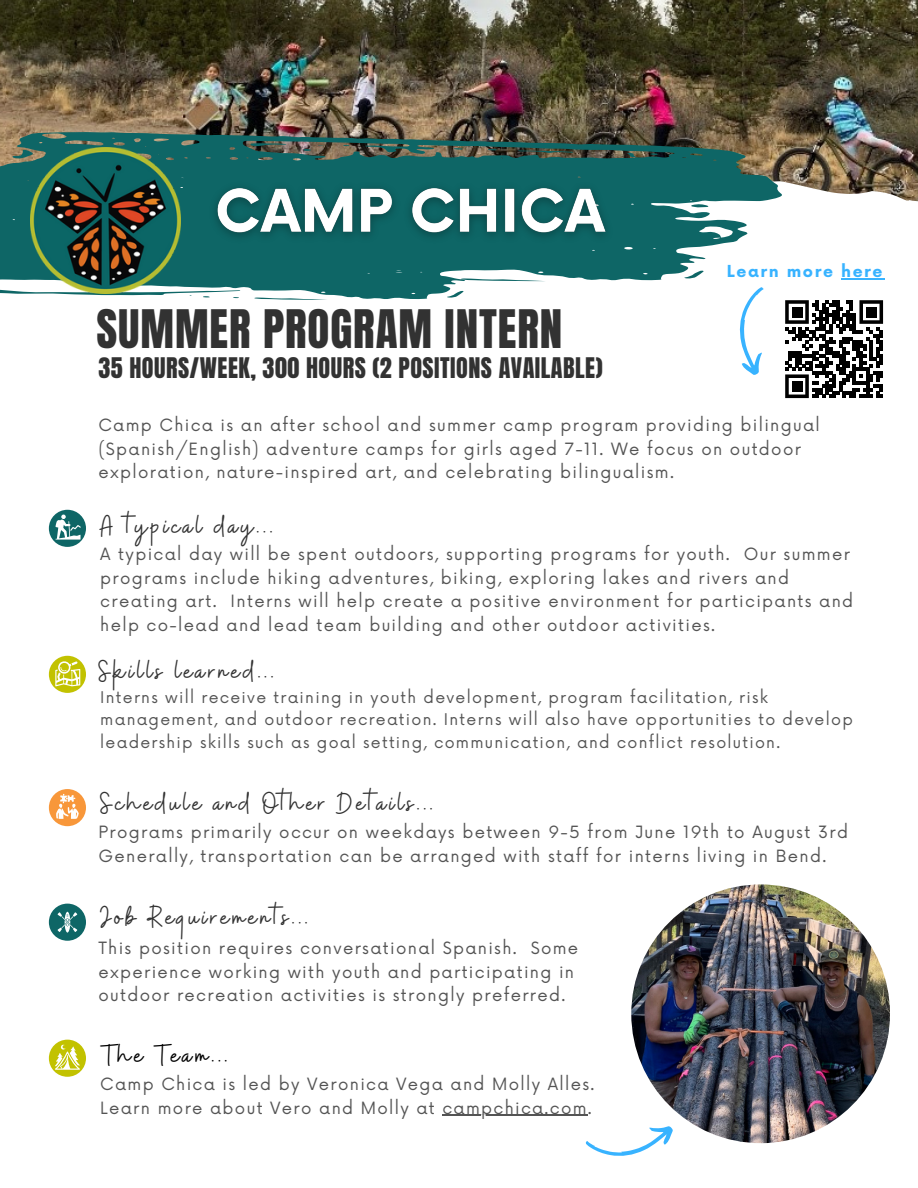
<style>
.page{position:relative;width:918px;height:1188px;background:#fff}
.page>*{position:absolute;margin:0;border:0;box-sizing:border-box;transform-origin:0 0}
.t1{font:45.15px "Anton";letter-spacing:.02em;color:#323232}
.t2{font:31.05px "Buffalo";letter-spacing:.1em;color:#323232}
.t3{font:31.05px "Buffalo";letter-spacing:.1em;color:#000}
.t4{font:24.15px "Anton";letter-spacing:.02em;color:#323232}
.t5{font:16.5px/23.7px "Now";letter-spacing:.08em;color:#545454}
.t6{font:700 16.2px "Now";letter-spacing:.1em;color:#38b3ff}
.t7{font:15.75px/22.5px "Now";letter-spacing:.08em;color:#545454}
</style>
<div class="page">
<img style="left:0;top:0;width:918px;height:202px">
<svg style="left:0;top:129px;width:784px;height:152px;background:#527b74"></svg>
<svg style="left:533px;top:278px;width:13px;height:4px"></svg>
<svg style="left:12px;top:150px;width:19px;height:9px"></svg>
<svg style="left:684px;top:270px;width:20px;height:9px"></svg>
<svg style="left:691px;top:204px;width:18px;height:4px"></svg>
<svg style="left:250px;top:143px;width:36px;height:4px"></svg>
<svg style="left:518px;top:150px;width:55px;height:3px"></svg>
<svg style="left:627px;top:153px;width:10px;height:4px"></svg>
<svg style="left:454px;top:148px;width:9px;height:2px"></svg>
<svg style="left:303px;top:149px;width:8px;height:2px"></svg>
<svg style="left:650px;top:153px;width:8px;height:2px"></svg>
<svg style="left:0;top:169px;width:533px;height:130px;fill:#0e6666"></svg>
<svg style="left:254px;top:297px;width:74px;height:3px"></svg>
<svg style="left:447px;top:291px;width:17px;height:7px"></svg>
<svg style="left:203px;top:296px;width:7px;height:2px"></svg>
<div style="left:49px;top:510px;width:37px;height:37px;background:#0e6666;border-radius:50%"></div>
<svg style="left:55px;top:515px;width:26px;height:25px"></svg>
<div style="left:49px;top:656px;width:37px;height:37px;background:#c2c200;border-radius:50%"></div>
<svg style="left:55px;top:661px;width:25px;height:25px"></svg>
<div style="left:49px;top:789px;width:37px;height:37px;background:#f8973a;border-radius:50%"></div>
<svg style="left:56px;top:793px;width:23px;height:26px"></svg>
<svg style="left:739px;top:287px;width:25px;height:88px"></svg>
<img style="left:631px;top:884px;width:259px;height:259px;border-radius:50%">
<div style="left:49px;top:904px;width:37px;height:37px;background:#0e6666;border-radius:50%"></div>
<svg style="left:58px;top:912px;width:19px;height:21px"></svg>
<div style="left:49px;top:1040px;width:37px;height:37px;background:#c2c200;border-radius:50%"></div>
<svg style="left:55px;top:1044px;width:25px;height:26px"></svg>
<svg style="left:585px;top:1126px;width:88px;height:30px"></svg>
<img style="left:31px;top:147px;width:149px;height:147px">
<svg style="left:785px;top:300px;width:98px;height:98px"></svg>
<div style="left:792px;top:307px;width:10px;height:10px;background:#000"></div>
<div style="left:866px;top:307px;width:10px;height:10px;background:#000"></div>
<div style="left:792px;top:381px;width:10px;height:10px;background:#000"></div>
<hr style="left:442px;top:1115px;width:146px;height:1px;background:#545454">
<img style="left:201px;top:167px;width:421px;height:100px">
<hr style="left:841px;top:278px;width:43px;height:1px;background:#38b3ff">
<h1 class="t1" style="left:96px;top:297px;width:467px">SUMMER PROGRAM INTERN</h1>
<p class="t6" style="left:727px;top:262px;width:157px">Learn more here</p>
<h3 class="t4" style="left:98px;top:350px;width:506px">35 HOURS/WEEK, 300 HOURS (2 POSITIONS AVAILABLE)</h3>
<p class="t5" style="left:98px;top:414px;width:723px">Camp Chica is an after school and summer camp program providing bilingual (Spanish/English) adventure camps for girls aged 7-11. We focus on outdoor exploration, nature-inspired art, and celebrating bilingualism.</p>
<h2 class="t2" style="left:100px;top:506px;width:174px">A typical day...</h2>
<p class="t5" style="left:100px;top:543px;width:754px">A typical day will be spent outdoors, supporting programs for youth. Our summer programs include hiking adventures, biking, exploring lakes and rivers and creating art. Interns will help create a positive environment for participants and help co-lead and lead team building and other outdoor activities.</p>
<h2 class="t2" style="left:98px;top:651px;width:177px">Skills learned...</h2>
<p class="t7" style="left:100px;top:687px;width:754px">Interns will receive training in youth development, program facilitation, risk management, and outdoor recreation. Interns will also have opportunities to develop leadership skills such as goal setting, communication, and conflict resolution.</p>
<h2 class="t2" style="left:100px;top:783px;width:334px">Schedule and Other Details...</h2>
<p class="t5" style="left:98px;top:821px;width:751px">Programs primarily occur on weekdays between 9-5 from June 19th to August 3rd<br>Generally, transportation can be arranged with staff for interns living in Bend.</p>
<h2 class="t2" style="left:100px;top:896px;width:209px">Job Requirements...</h2>
<p class="t5" style="left:98px;top:937px;width:481px">This position requires conversational Spanish. Some experience working with youth and participating in outdoor recreation activities is strongly preferred.</p>
<h2 class="t3" style="left:102px;top:1035px;width:127px">The Team...</h2>
<p class="t5" style="left:100px;top:1073px;width:496px">Camp Chica is led by Veronica Vega and Molly Alles.<br>Learn more about Vero and Molly at campchica.com.</p>
</div>
